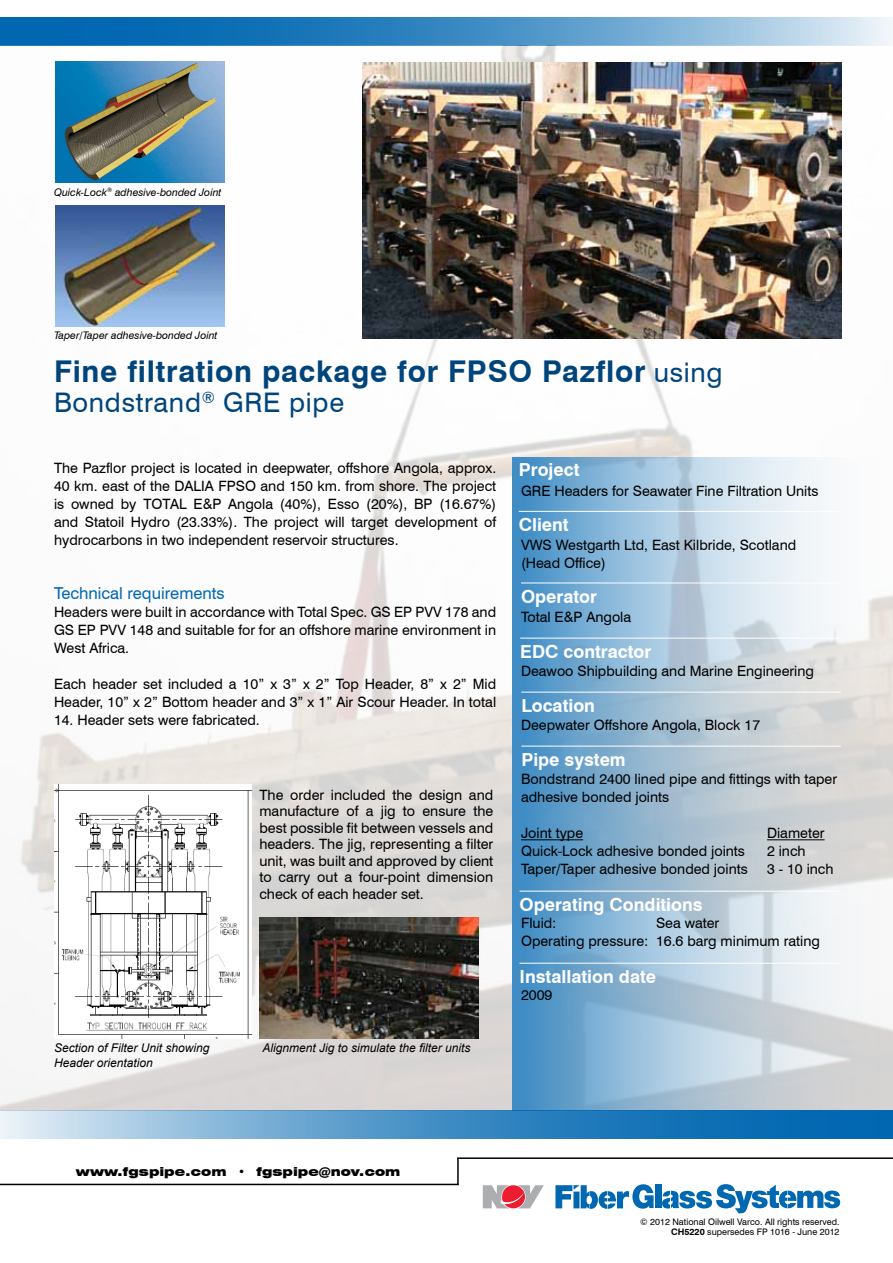
<style>
.page{position:relative;width:893px;height:1263px;background:#fff}
.page>*{position:absolute;margin:0;border:0;box-sizing:border-box;transform-origin:0 0}
.t1{font:700 30px "Swiss 721 BT";letter-spacing:.025em;color:#00447c}
.t2{font:27px "Swiss 721 BT";letter-spacing:.025em;color:#00447c}
.t3{font:700 18px "Swiss 721 BT";color:#fff}
.t4{font:16.5px "Swiss 721 BT";color:#0067b1}
.t5{font:14.25px/18px "Swiss 721 BT";color:#000}
.t6{font:italic 12px/14.4px "Arial";color:#000}
.t7{font:900 expanded 12px "Swiss 721 BT";color:#000}
.t8{font:italic 10.5px "Swiss 721 BT";color:#000}
.t9{font:9px/10.8px "Swiss 721 BT";color:#000;text-align:right}
.s1{font-weight:400;font-size:27px}
.s2{font-weight:700}
</style>
<div class="page">
<svg style="left:1px;top:17px;width:892px;height:28px;background:#4d94c8"></svg>
<svg style="left:0;top:17px;width:1px;height:28px"></svg>
<img style="left:0;top:45px;width:892px;height:1065px">
<img style="left:362px;top:62px;width:479px;height:277px">
<img style="left:56px;top:62px;width:168px;height:121px">
<svg style="left:512px;top:457px;width:381px;height:653px;background:#acc7da"></svg>
<hr style="left:457px;top:1157px;width:436px;height:2px;background:#000">
<hr style="left:457px;top:1158px;width:2px;height:27px;background:#000">
<hr style="left:0;top:1184px;width:459px;height:1px;background:#000">
<svg style="left:483px;top:1185px;width:61px;height:23px"></svg>
<svg style="left:555px;top:1184px;width:99px;height:25px"></svg>
<div style="left:655px;top:1185px;width:6px;height:23px;background:#0067b1"></div>
<svg style="left:662px;top:1184px;width:178px;height:29px"></svg>
<svg style="left:0;top:1110px;width:893px;height:28px;background:#5196c9"></svg>
<img style="left:54px;top:784px;width:198px;height:254px">
<img style="left:259px;top:917px;width:219px;height:122px">
<img style="left:56px;top:205px;width:168px;height:122px">
<hr style="left:521px;top:839px;width:62px;height:1px;background:#000">
<hr style="left:767px;top:839px;width:58px;height:1px;background:#000">
<hr style="left:519px;top:511px;width:320px;height:1px;background:#fff">
<hr style="left:520px;top:638px;width:320px;height:1px;background:#fff">
<hr style="left:519px;top:963px;width:320px;height:1px;background:#fff">
<hr style="left:519px;top:891px;width:320px;height:1px;background:#fff">
<hr style="left:521px;top:583px;width:320px;height:1px;background:#fff">
<hr style="left:521px;top:692px;width:320px;height:1px;background:#fff">
<hr style="left:521px;top:746px;width:320px;height:1px;background:#fff">
<p class="t8" style="left:54px;top:186px;width:169px">Quick-Lock<sup>®</sup> adhesive-bonded Joint</p>
<p class="t8" style="left:54px;top:329px;width:165px">Taper/Taper adhesive-bonded Joint</p>
<h1 class="t1" style="left:54px;top:353px;width:670px">Fine filtration package for FPSO Pazflor <span class="s1">using</span></h1>
<h2 class="t2" style="left:54px;top:386px;width:292px">Bondstrand<sup>®</sup> GRE pipe</h2>
<p class="t5" style="left:54px;top:459px;width:444px;text-align:justify">The Pazflor project is located in deepwater, offshore Angola, approx.<br>40 km. east of the DALIA FPSO and 150 km. from shore. The project is owned by TOTAL E&amp;P Angola (40%), Esso (20%), BP (16.67%) and Statoil Hydro (23.33%). The project will target development of hydrocarbons in two independent reservoir structures.</p>
<p class="t4" style="left:54px;top:584px;width:172px">Technical requirements</p>
<p class="t5" style="left:54px;top:603px;width:444px;text-align:justify">Headers were built in accordance with Total Spec. GS EP PVV 178 and GS EP PVV 148 and suitable for for an offshore marine environment in West Africa.</p>
<p class="t5" style="left:54px;top:675px;width:444px">Each header set included a 10” x 3” x 2” Top Header, 8” x 2” Mid<br>Header, 10” x 2” Bottom header and 3” x 1” Air Scour Header. In total</p>
<p class="t5" style="left:54px;top:711px;width:207px">14. Header sets were fabricated.</p>
<p class="t5" style="left:259px;top:786px;width:235px;line-height:16.5px;text-align:justify">The order included the design and manufacture of a jig to ensure the best possible fit between vessels and headers. The jig, representing a filter unit, was built and approved by client to carry out a four-point dimension check of each header set.</p>
<p class="t6" style="left:54px;top:1041px;width:157px">Section of Filter Unit showing<br>Header orientation</p>
<p class="t6" style="left:262px;top:1041px;width:210px">Alignment Jig to simulate the filter units</p>
<p class="t3" style="left:519px;top:459px;width:62px">Project</p>
<p class="t5" style="left:521px;top:482px;width:299px">GRE Headers for Seawater Fine Filtration Units</p>
<p class="t3" style="left:519px;top:514px;width:51px">Client</p>
<p class="t5" style="left:521px;top:536px;width:277px">VWS Westgarth Ltd, East Kilbride, Scotland (Head Office)</p>
<p class="t3" style="left:521px;top:586px;width:78px">Operator</p>
<p class="t5" style="left:521px;top:608px;width:112px">Total E&amp;P Angola</p>
<p class="t3" style="left:520px;top:641px;width:133px">EDC contractor</p>
<p class="t5" style="left:521px;top:662px;width:294px">Deawoo Shipbuilding and Marine Engineering</p>
<p class="t3" style="left:521px;top:695px;width:75px">Location</p>
<p class="t5" style="left:521px;top:716px;width:241px">Deepwater Offshore Angola, Block 17</p>
<p class="t3" style="left:521px;top:749px;width:106px">Pipe system</p>
<p class="t5" style="left:521px;top:770px;width:318px">Bondstrand 2400 lined pipe and fittings with taper adhesive bonded joints</p>
<p class="t5" style="left:521px;top:824px;width:64px">Joint type</p>
<p class="t5" style="left:767px;top:824px;width:59px">Diameter</p>
<p class="t5" style="left:521px;top:842px;width:225px">Quick-Lock adhesive bonded joints</p>
<p class="t5" style="left:767px;top:842px;width:40px">2 inch</p>
<p class="t5" style="left:521px;top:860px;width:228px">Taper/Taper adhesive bonded joints</p>
<p class="t5" style="left:767px;top:860px;width:68px">3 - 10 inch</p>
<p class="t3" style="left:519px;top:894px;width:185px">Operating Conditions</p>
<p class="t5" style="left:521px;top:914px;width:300px;text-indent:135px">Sea water<br>Operating pressure: 16.6 barg minimum rating</p>
<p class="t5" style="left:521px;top:914px;width:37px">Fluid:</p>
<p class="t3" style="left:519px;top:966px;width:138px">Installation date</p>
<p class="t5" style="left:521px;top:986px;width:33px">2009</p>
<p class="t7" style="left:76px;top:1164px;width:326px">www.fgspipe.com • fgspipe@nov.com</p>
<p class="t9" style="left:640px;top:1216px;width:201px">© 2012 National Oilwell Varco. All rights reserved.<br><span class="s2">CH5220</span> supersedes FP 1016 - June 2012</p>
</div>
